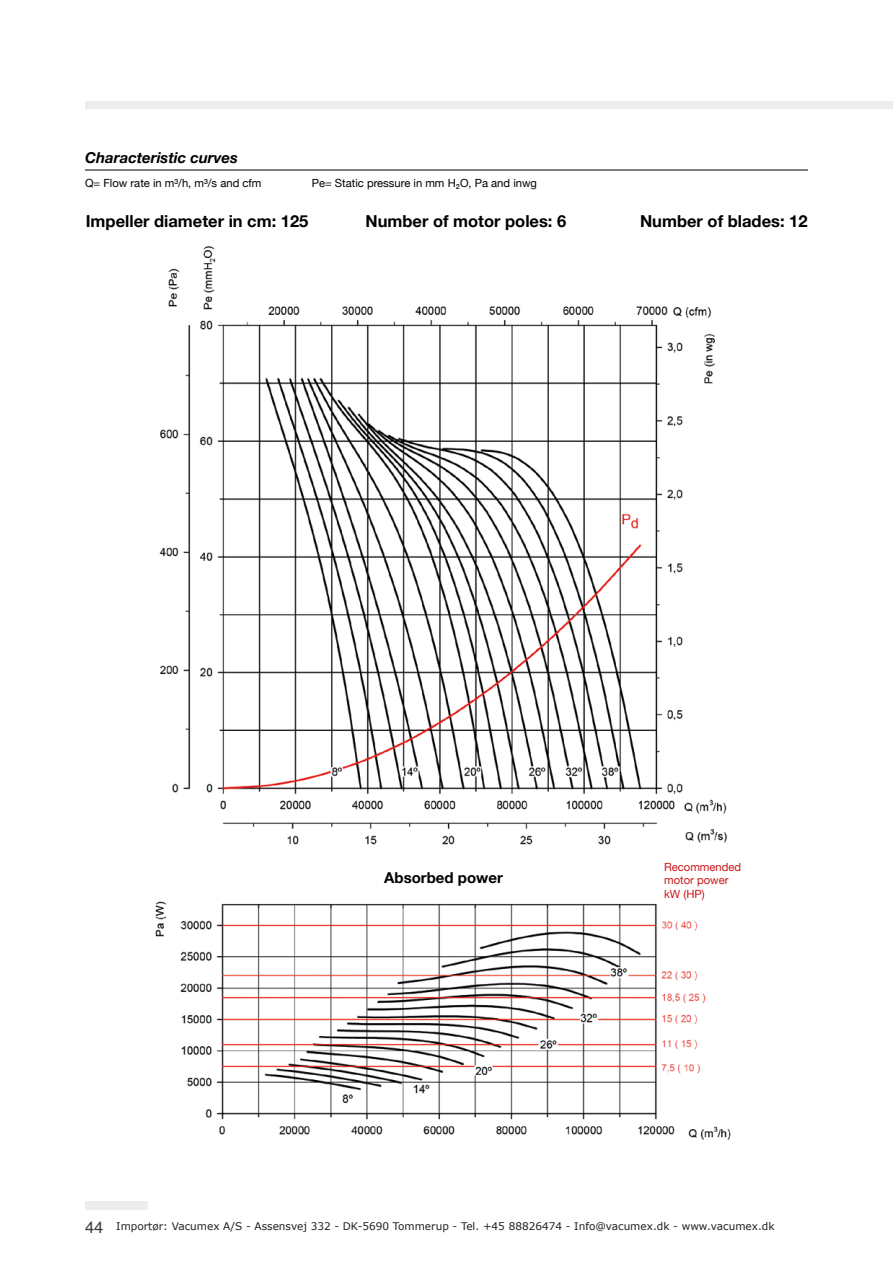
<style>
.page{position:relative;width:893px;height:1263px;background:#fff}
.page>*{position:absolute;margin:0;border:0;box-sizing:border-box;transform-origin:0 0}
.t1{font:700 16.5px "Helvetica Neue";color:#000}
.t2{font:italic 700 15px "Helvetica Neue";color:#000}
.t3{font:700 15px "Helvetica Neue";color:#000}
.t4{font:11.25px "Helvetica Neue";color:#000}
.t5{font:11.25px/13.5px "Helvetica Neue";color:#cd1719}
.t6{font:10.5px "Verdana";color:#231f20}
.s1{font-family:"Helvetica";font-size:16.5px;color:#3c3c3b}
</style>
<div class="page">
<div style="left:85px;top:1202px;width:62px;height:8px;background:#ededed"></div>
<div style="left:85px;top:101px;width:808px;height:8px;background:#ededed"></div>
<hr style="left:85px;top:170px;width:723px;height:1px;background:#000">
<img style="left:155px;top:245px;width:576px;height:895px">
<h2 class="t2" style="left:85px;top:146px;width:154px">Characteristic curves</h2>
<p class="t4" style="left:85px;top:175px;width:178px">Q= Flow rate in m³/h, m³/s and cfm</p>
<p class="t4" style="left:312px;top:175px;width:227px">Pe= Static pressure in mm H₂O, Pa and inwg</p>
<h1 class="t1" style="left:86px;top:208px;width:224px">Impeller diameter in cm: 125</h1>
<h1 class="t1" style="left:366px;top:208px;width:202px">Number of motor poles: 6</h1>
<h1 class="t1" style="left:640px;top:208px;width:169px">Number of blades: 12</h1>
<h2 class="t3" style="left:384px;top:866px;width:120px">Absorbed power</h2>
<p class="t5" style="left:664px;top:861px;width:79px">Recommended motor power kW (HP)</p>
<p class="t6" style="left:85px;top:1219px;width:691px"><span class="s1">44</span> Importør: Vacumex A/S - Assensvej 332 - DK-5690 Tommerup - Tel. +45 88826474 - Info@vacumex.dk - www.vacumex.dk</p>
</div>
